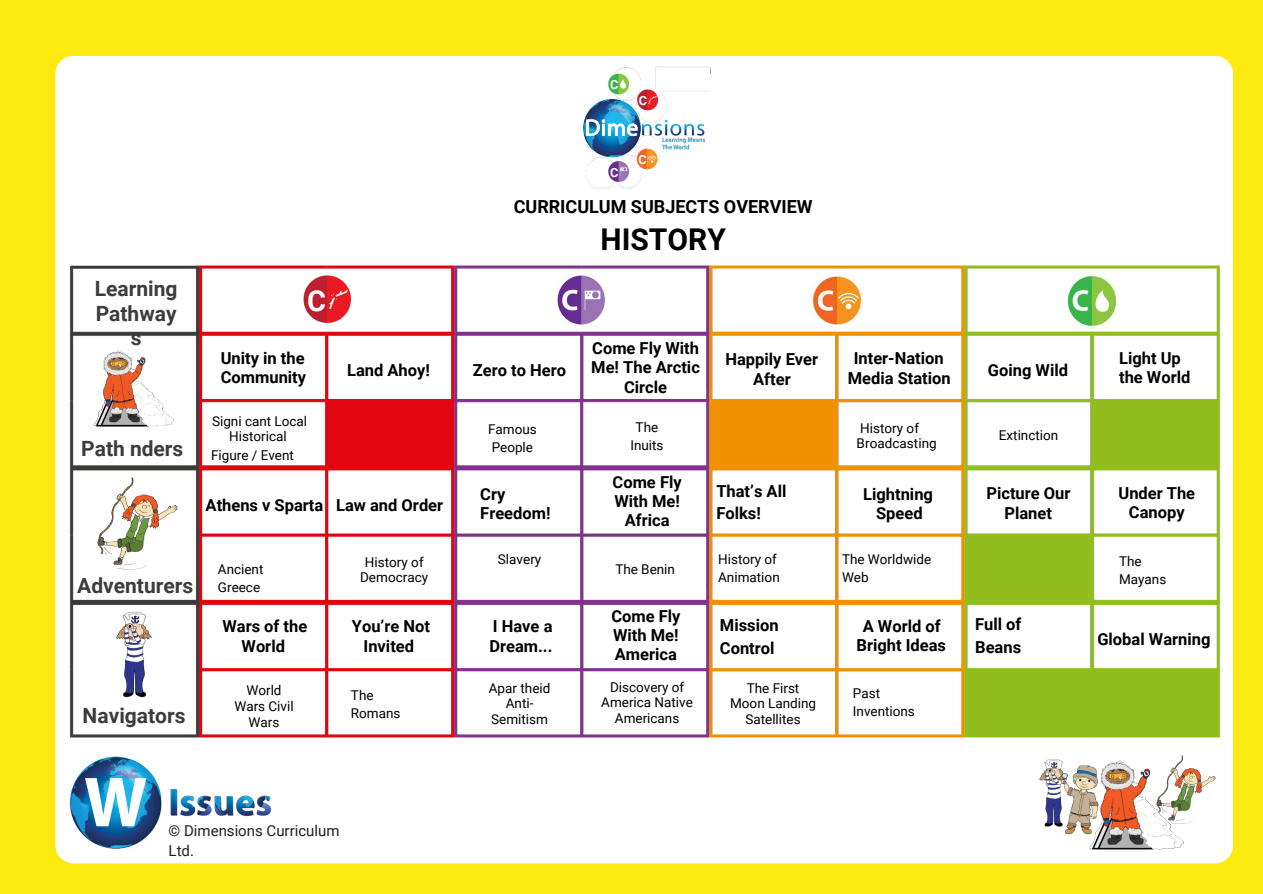
<style>
.page{position:relative;width:1263px;height:894px;background:#fff}
.page>*{position:absolute;margin:0;border:0;box-sizing:border-box;transform-origin:0 0}
.t1{font:700 30px "Roboto";color:#000}
.t2{font:700 28.8px "Roboto";color:#fff}
.t3{font:700 21px/24.8px "Roboto";color:#3c3c3b;text-align:center}
.t4{font:700 18px "Roboto";color:#000}
.t5{font:700 16.5px/19.2px "Roboto";color:#000}
.t6{font:15px/20.2px "Roboto";color:#231f20}
.t7{font:13.5px/15.8px "Roboto";color:#000}
.t8{font:700 12.75px "Roboto";color:#fff}
.t9{font:700 12.6px "Roboto";color:#fff}
</style>
<div class="page">
<div style="left:0;top:0;width:1263px;height:893px;background:#fcea10"></div>
<div style="left:55px;top:56px;width:1178px;height:807px;background:#fff;border-radius:18px"></div>
<img style="left:55px;top:713px;width:218px;height:151px">
<img style="left:1039px;top:755px;width:177px;height:95px">
<img style="left:583px;top:66px;width:128px;height:123px">
<img style="left:63px;top:265px;width:1158px;height:478px">
<img style="left:556px;top:276px;width:49px;height:49px">
<img style="left:813px;top:277px;width:48px;height:48px">
<img style="left:1067px;top:276px;width:50px;height:50px">
<img style="left:109px;top:604px;width:50px;height:100px">
<img style="left:86px;top:343px;width:96px;height:90px">
<img style="left:90px;top:470px;width:95px;height:106px">
<h5 class="t3" style="left:95px;top:276px;width:84px">Learning<br>Pathway s</h5>
<p class="t3" style="left:81px;top:436px;width:104px">Path nders</p>
<p class="t2" style="left:307px;top:284px;width:20px">C</p>
<h5 class="t5" style="left:221px;top:349px;width:87px">Unity in the<br>Community</h5>
<h1 class="t7" style="left:212px;top:413px;width:97px;text-align:center">Signi cant Local<br>Historical</h1>
<p class="t7" style="left:211px;top:447px;width:84px">Figure / Event</p>
<p class="t5" style="left:206px;top:496px;width:119px">Athens v Sparta</p>
<h3 class="t5" style="left:347px;top:361px;width:84px">Land Ahoy!</h3>
<h5 class="t5" style="left:336px;top:496px;width:109px">Law and Order</h5>
<h3 class="t3" style="left:77px;top:573px;width:117px">Adventurers</h3>
<h5 class="t3" style="left:83px;top:703px;width:104px">Navigators</h5>
<p class="t7" style="left:218px;top:560px;width:47px;line-height:18px">Ancient<br>Greece</p>
<h3 class="t5" style="left:222px;top:617px;width:86px">Wars of the</h3>
<h3 class="t5" style="left:242px;top:637px;width:45px">World</h3>
<p class="t7" style="left:234px;top:682px;width:61px;text-align:center">World<br>Wars Civil<br>Wars</p>
<p class="t7" style="left:360px;top:554px;width:70px;text-align:center">History of<br>Democracy</p>
<h3 class="t5" style="left:352px;top:617px;width:80px">You’re Not</h3>
<h5 class="t5" style="left:364px;top:637px;width:52px">Invited</h5>
<h1 class="t7" style="left:351px;top:685px;width:51px;line-height:18px">The<br>Romans</h1>
<p class="t9" style="left:610px;top:77px;width:10px">C</p>
<p class="t9" style="left:610px;top:165px;width:10px">C</p>
<p class="t8" style="left:639px;top:93px;width:10px">C</p>
<h2 class="t9" style="left:638px;top:152px;width:10px">C</h2>
<h1 class="t4" style="left:514px;top:196px;width:300px">CURRICULUM SUBJECTS OVERVIEW</h1>
<h1 class="t1" style="left:601px;top:222px;width:127px">HISTORY</h1>
<h3 class="t5" style="left:473px;top:361px;width:95px">Zero to Hero</h3>
<h3 class="t5" style="left:591px;top:339px;width:110px;text-align:center">Come Fly With<br>Me! The Arctic<br>Circle</h3>
<h3 class="t5" style="left:725px;top:349px;width:94px">Happily Ever</h3>
<h5 class="t5" style="left:753px;top:369px;width:39px">After</h5>
<h5 class="t5" style="left:854px;top:349px;width:91px">Inter-Nation</h5>
<h3 class="t5" style="left:848px;top:369px;width:105px">Media Station</h3>
<h3 class="t5" style="left:988px;top:361px;width:82px">Going Wild</h3>
<h3 class="t5" style="left:1119px;top:349px;width:73px">Light Up the World</h3>
<p class="t7" style="left:488px;top:420px;width:50px;line-height:18px">Famous<br>People</p>
<h5 class="t7" style="left:630px;top:418px;width:35px;line-height:18px;text-align:center">The<br>Inuits</h5>
<h3 class="t7" style="left:857px;top:420px;width:82px">History of<br>Broadcasting</h3>
<h3 class="t7" style="left:999px;top:427px;width:61px">Extinction</h3>
<h3 class="t5" style="left:480px;top:484px;width:72px">Cry<br>Freedom!</h3>
<h5 class="t5" style="left:613px;top:472px;width:71px;text-align:center">Come Fly<br>With Me!<br>Africa</h5>
<h5 class="t5" style="left:716px;top:480px;width:72px;line-height:22.5px">That’s All<br>Folks!</h5>
<h3 class="t5" style="left:863px;top:484px;width:71px">Lightning</h3>
<h3 class="t5" style="left:876px;top:504px;width:48px">Speed</h3>
<h5 class="t5" style="left:986px;top:483px;width:86px">Picture Our</h5>
<h5 class="t5" style="left:1004px;top:503px;width:49px">Planet</h5>
<h3 class="t5" style="left:1118px;top:483px;width:78px;text-align:center">Under The<br>Canopy</h3>
<h3 class="t7" style="left:498px;top:551px;width:45px">Slavery</h3>
<h5 class="t7" style="left:615px;top:561px;width:61px">The Benin</h5>
<h3 class="t7" style="left:718px;top:550px;width:63px;line-height:18px">History of<br>Animation</h3>
<h3 class="t7" style="left:842px;top:550px;width:91px;line-height:18px">The Worldwide<br>Web</h3>
<h5 class="t7" style="left:1119px;top:552px;width:49px;line-height:18px">The<br>Mayans</h5>
<h3 class="t5" style="left:489px;top:617px;width:65px">I Have a<br>Dream...</h3>
<h5 class="t5" style="left:611px;top:606px;width:71px;text-align:justify">Come Fly With Me!<br>America</h5>
<p class="t5" style="left:720px;top:614px;width:60px;line-height:22.5px">Mission<br>Control</p>
<h3 class="t5" style="left:863px;top:616px;width:79px">A World of</h3>
<h3 class="t5" style="left:856px;top:636px;width:91px">Bright Ideas</h3>
<h3 class="t5" style="left:975px;top:613px;width:48px;line-height:22.5px">Full of<br>Beans</h3>
<h3 class="t5" style="left:1097px;top:629px;width:115px">Global Warning</h3>
<h1 class="t7" style="left:489px;top:680px;width:63px;text-align:center">Apar theid<br>Anti-<br>Semitism</h1>
<h3 class="t7" style="left:601px;top:679px;width:93px;text-align:center">Discovery of<br>America Native<br>Americans</h3>
<h5 class="t7" style="left:730px;top:680px;width:87px;text-align:center">The First<br>Moon Landing<br>Satellites</h5>
<h5 class="t7" style="left:853px;top:684px;width:63px;line-height:18px">Past<br>Inventions</h5>
<p class="t6" style="left:169px;top:820px;width:172px">© Dimensions Curriculum<br>Ltd.</p>
</div>
